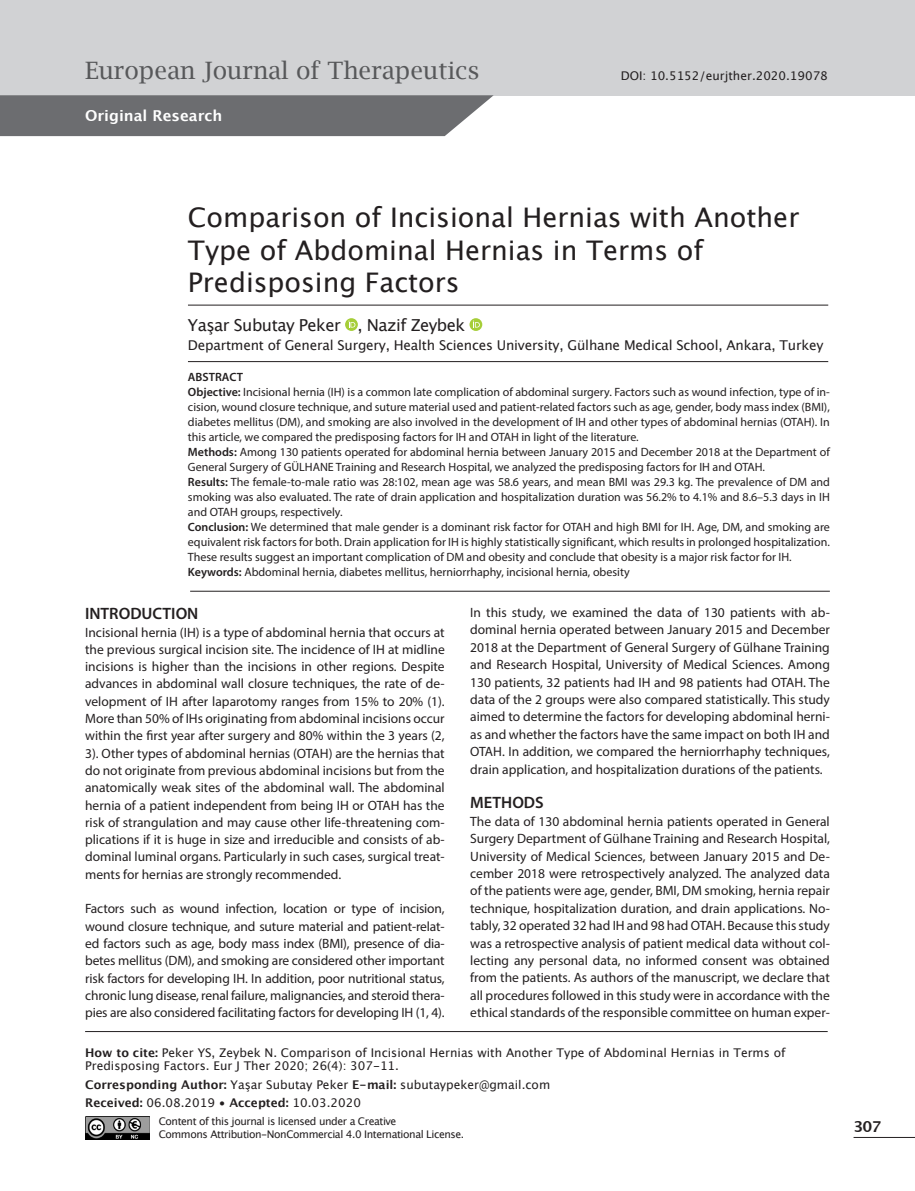
<style>
.page{position:relative;width:915px;height:1191px;background:#fff}
.page>*{position:absolute;margin:0;border:0;box-sizing:border-box;transform-origin:0 0}
.t1{font:27px/32.4px "Lucida Grande";color:#231f20}
.t2{font:24px "Lucida Bright";color:#57585a}
.t3{font:16.5px "Lucida Grande";letter-spacing:-.03em;color:#231f20}
.t4{font:600 16.5px "Myriad Pro";color:#231f20}
.t5{font:700 15px "Lucida Grande";color:#fff}
.t6{font:700 15px "Lucida Grande";color:#231f20}
.t7{font:13.5px/17.2px "Myriad Pro";color:#231f20;text-align:justify}
.t8{font:13.5px "Lucida Grande";letter-spacing:-.015em;color:#231f20}
.t9{font:12px/15px "Myriad Pro";color:#231f20;text-align:justify}
.t10{font:12px/13.5px "Lucida Grande";color:#231f20}
.t11{font:600 12px "Myriad Pro";color:#231f20}
.t12{font:10.5px/12.6px "Lucida Grande";letter-spacing:-.04em;color:#231f20}
.s1{font-weight:600}
.s2{font-weight:700}
</style>
<div class="page">
<div style="left:0;top:0;width:914px;height:95px;background:#d1d2d4"></div>
<svg style="left:345px;top:318px;width:13px;height:13px"></svg>
<svg style="left:348px;top:320px;width:7px;height:7px"></svg>
<svg style="left:469px;top:318px;width:13px;height:13px"></svg>
<svg style="left:472px;top:320px;width:7px;height:7px"></svg>
<hr style="left:188px;top:305px;width:640px;height:1px;background:#231f20">
<hr style="left:188px;top:361px;width:640px;height:1px;background:#231f20">
<hr style="left:85px;top:1031px;width:742px;height:1px;background:#231f20">
<svg style="left:0;top:95px;width:493px;height:41px;background:#737477"></svg>
<hr style="left:190px;top:591px;width:639px;height:1px;background:#231f20">
<hr style="left:853px;top:1137px;width:61px;height:1px;background:#231f20">
<img style="left:85px;top:1117px;width:65px;height:22px">
<p class="t2" style="left:85px;top:57px;width:395px">European Journal of Therapeutics</p>
<p class="t10" style="left:620px;top:69px;width:208px">DOI: 10.5152/eurjther.2020.19078</p>
<p class="t5" style="left:85px;top:103px;width:139px">Original Research</p>
<p class="t1" style="left:188px;top:202px;width:612px">Comparison of Incisional Hernias with Another<br>Type of Abdominal Hernias in Terms of<br>Predisposing Factors</p>
<p class="t3" style="left:188px;top:315px;width:279px">Yaşar Subutay Peker , Nazif Zeybek</p>
<p class="t8" style="left:188px;top:338px;width:636px">Department of General Surgery, Health Sciences University, Gülhane Medical School, Ankara, Turkey</p>
<p class="t11" style="left:188px;top:369px;width:56px">ABSTRACT</p>
<p class="t9" style="left:188px;top:384px;width:643px"><span class="s1">Objective:</span> Incisional hernia (IH) is a common late complication of abdominal surgery. Factors such as wound infection, type of in&shy;cision, wound closure technique, and suture material used and patient-related factors such as age, gender, body mass index (BMI), diabetes mellitus (DM), and smoking are also involved in the development of IH and other types of abdominal hernias (OTAH). In this article, we compared the predisposing factors for IH and OTAH in light of the literature.</p>
<p class="t9" style="left:188px;top:444px;width:643px"><span class="s1">Methods:</span> Among 130 patients operated for abdominal hernia between January 2015 and December 2018 at the Department of<br>General Surgery of GÜLHANE Training and Research Hospital, we analyzed the predisposing factors for IH and OTAH.</p>
<p class="t9" style="left:188px;top:474px;width:643px"><span class="s1">Results:</span> The female-to-male ratio was 28:102, mean age was 58.6 years, and mean BMI was 29.3 kg. The prevalence of DM and smoking was also evaluated. The rate of drain application and hospitalization duration was 56.2% to 4.1% and 8.6–5.3 days in IH and OTAH groups, respectively.</p>
<p class="t9" style="left:188px;top:519px;width:643px"><span class="s1">Conclusion:</span> We determined that male gender is a dominant risk factor for OTAH and high BMI for IH. Age, DM, and smoking are equivalent risk factors for both. Drain application for IH is highly statistically significant, which results in prolonged hospitalization.<br>These results suggest an important complication of DM and obesity and conclude that obesity is a major risk factor for IH.</p>
<p class="t9" style="left:188px;top:564px;width:443px"><span class="s1">Keywords:</span> Abdominal hernia, diabetes mellitus, herniorrhaphy, incisional hernia, obesity</p>
<p class="t4" style="left:85px;top:603px;width:115px">INTRODUCTION</p>
<p class="t7" style="left:85px;top:623px;width:361px">Incisional hernia (IH) is a type of abdominal hernia that occurs at the previous surgical incision site. The incidence of IH at midline incisions is higher than the incisions in other regions. Despite advances in abdominal wall closure techniques, the rate of de&shy;velopment of IH after laparotomy ranges from 15% to 20% (1).<br>More than 50% of IHs originating from abdominal incisions occur within the first year after surgery and 80% within the 3 years (2, 3). Other types of abdominal hernias (OTAH) are the hernias that do not originate from previous abdominal incisions but from the anatomically weak sites of the abdominal wall. The abdominal hernia of a patient independent from being IH or OTAH has the risk of strangulation and may cause other life-threatening com&shy;plications if it is huge in size and irreducible and consists of ab&shy;dominal luminal organs. Particularly in such cases, surgical treat&shy;ments for hernias are strongly recommended.</p>
<p class="t7" style="left:85px;top:900px;width:361px">Factors such as wound infection, location or type of incision, wound closure technique, and suture material and patient-relat&shy;ed factors such as age, body mass index (BMI), presence of dia&shy;betes mellitus (DM), and smoking are considered other important risk factors for developing IH. In addition, poor nutritional status, chronic lung disease, renal failure, malignancies, and steroid thera&shy;pies are also considered facilitating factors for developing IH (1, 4).</p>
<p class="t7" style="left:470px;top:603px;width:361px">In this study, we examined the data of 130 patients with ab&shy;dominal hernia operated between January 2015 and December 2018 at the Department of General Surgery of Gülhane Training and Research Hospital, University of Medical Sciences. Among 130 patients, 32 patients had IH and 98 patients had OTAH. The data of the 2 groups were also compared statistically. This study aimed to determine the factors for developing abdominal herni&shy;as and whether the factors have the same impact on both IH and OTAH. In addition, we compared the herniorrhaphy techniques, drain application, and hospitalization durations of the patients.</p>
<p class="t4" style="left:470px;top:792px;width:75px">METHODS</p>
<p class="t7" style="left:470px;top:812px;width:361px">The data of 130 abdominal hernia patients operated in General Surgery Department of Gülhane Training and Research Hospital, University of Medical Sciences, between January 2015 and De&shy;cember 2018 were retrospectively analyzed. The analyzed data of the patients were age, gender, BMI, DM smoking, hernia repair technique, hospitalization duration, and drain applications. No&shy;tably, 32 operated 32 had IH and 98 had OTAH. Because this study was a retrospective analysis of patient medical data without col&shy;lecting any personal data, no informed consent was obtained from the patients. As authors of the manuscript, we declare that all procedures followed in this study were in accordance with the ethical standards of the responsible committee on human exper-</p>
<p class="t10" style="left:85px;top:1045px;width:701px"><span class="s2">How to cite:</span> Peker YS, Zeybek N. Comparison of Incisional Hernias with Another Type of Abdominal Hernias in Terms of<br>Predisposing Factors. Eur J Ther 2020; 26(4): 307-11.</p>
<p class="t10" style="left:85px;top:1077px;width:466px"><span class="s2">Corresponding Author:</span> Yaşar Subutay Peker <span class="s2">E-mail:</span> subutaypeker@gmail.com</p>
<p class="t10" style="left:85px;top:1096px;width:277px"><span class="s2">Received:</span> 06.08.2019 • <span class="s2">Accepted:</span> 10.03.2020</p>
<p class="t12" style="left:159px;top:1115px;width:307px">Content of this journal is licensed under a Creative<br>Commons Attribution-NonCommercial 4.0 International License.</p>
<p class="t6" style="left:853px;top:1114px;width:29px">307</p>
</div>
